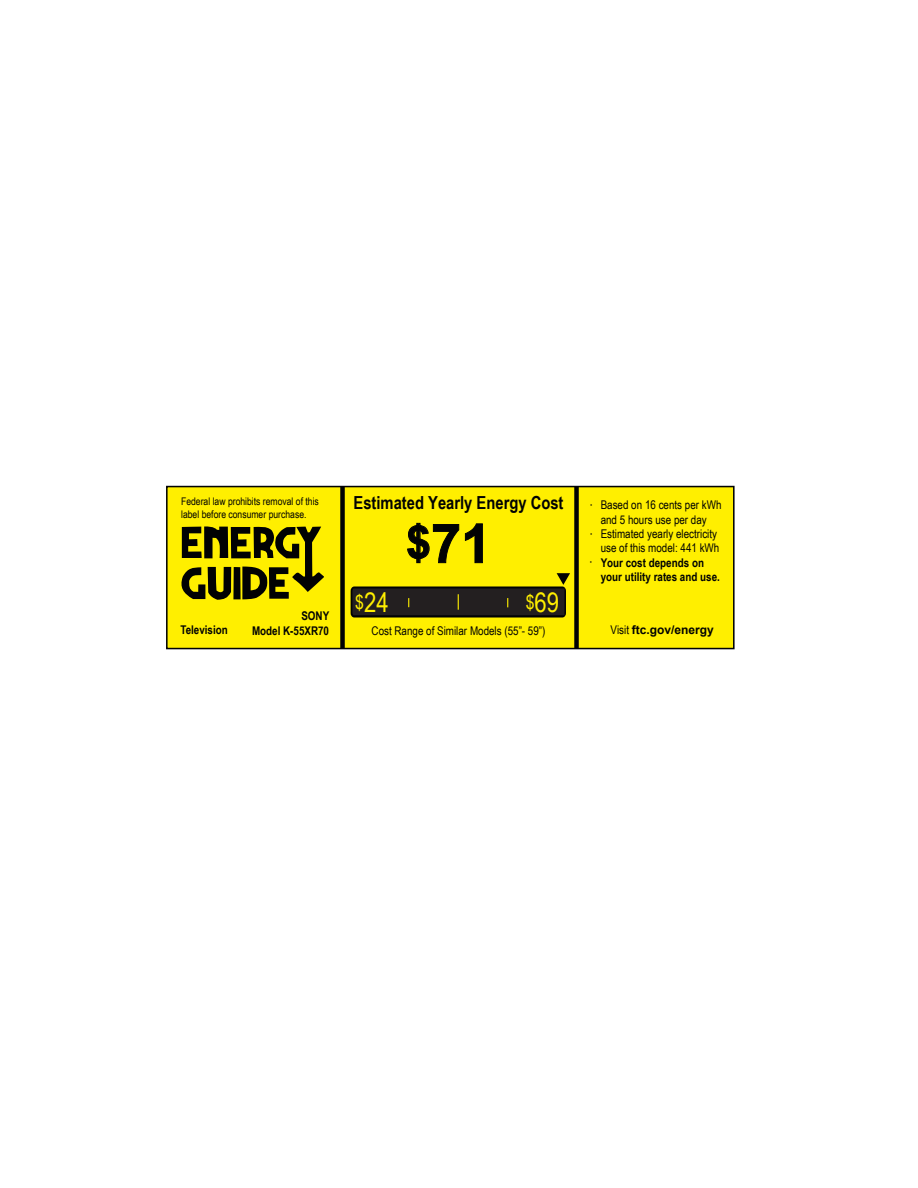
<style>
.page{position:relative;width:918px;height:1188px;background:#fff}
.page>*{position:absolute;margin:0;border:0;box-sizing:border-box;transform-origin:0 0}
.t1{font:700 54px "Arial";color:#010203}
.t2{font:27px "Arial Narrow";color:#ffef00}
.t3{font:700 18px "Arial Narrow";color:#010203}
.t4{font:12px/14.4px "Arial Narrow";color:#010203}
.t5{font:700 12px "Arial Narrow";color:#010203}
.t6{font:700 12px "Arial";color:#010203}
.t7{font:10.5px/13.5px "Arial Narrow";color:#010203}
.t8{font:700 5.7px "Arial Narrow";color:#010203}
.s1{font-size:45px}
.s2{font-size:19.5px}
.s3{font-weight:700}
.s4{font-family:"Arial Narrow";font-weight:400}
</style>
<div class="page">
<div style="left:167px;top:487px;width:567px;height:162px;background:#ffef00"></div>
<div style="left:166px;top:486px;width:569px;height:163px;border:2px solid #010203"></div>
<div style="left:340px;top:487px;width:5px;height:162px;background:#010203"></div>
<div style="left:574px;top:486px;width:5px;height:162px;background:#010203"></div>
<svg style="left:350px;top:573px;width:220px;height:45px"></svg>
<svg style="left:181px;top:526px;width:143px;height:74px"></svg>
<svg style="left:407px;top:523px;width:52px;height:40px"></svg>
<svg style="left:465px;top:523px;width:18px;height:40px"></svg>
<p class="t7" style="left:181px;top:494px;width:139px">Federal law prohibits removal of this label before consumer purchase.</p>
<p class="t5" style="left:301px;top:607px;width:29px">SONY</p>
<p class="t5" style="left:180px;top:621px;width:49px">Television</p>
<p class="t5" style="left:252px;top:621px;width:79px">Model K-55XR70</p>
<p class="t3" style="left:354px;top:489px;width:211px">Estimated Yearly Energy Cost</p>
<p class="t8" style="left:590px;top:500px;width:3px">•</p>
<h1 class="t1" style="left:406px;top:508px;width:87px"><span class="s1">$</span>71</h1>
<p class="t2" style="left:355px;top:583px;width:35px"><span class="s2">$</span>24</p>
<p class="t2" style="left:526px;top:583px;width:35px"><span class="s2">$</span>69</p>
<p class="t4" style="left:372px;top:624px;width:175px">Cost Range of Similar Models (55”- 59”)</p>
<p class="t8" style="left:591px;top:530px;width:3px">•</p>
<p class="t8" style="left:590px;top:558px;width:3px">•</p>
<p class="t4" style="left:601px;top:497px;width:122px">Based on 16 cents per kWh and 5 hours use per day<br>Estimated yearly electricity use of this model: 441 kWh<br><span class="s3">Your cost depends on your utility rates and use.</span></p>
<p class="t6" style="left:611px;top:622px;width:105px"><span class="s4">Visit</span> ftc.gov/energy</p>
</div>
